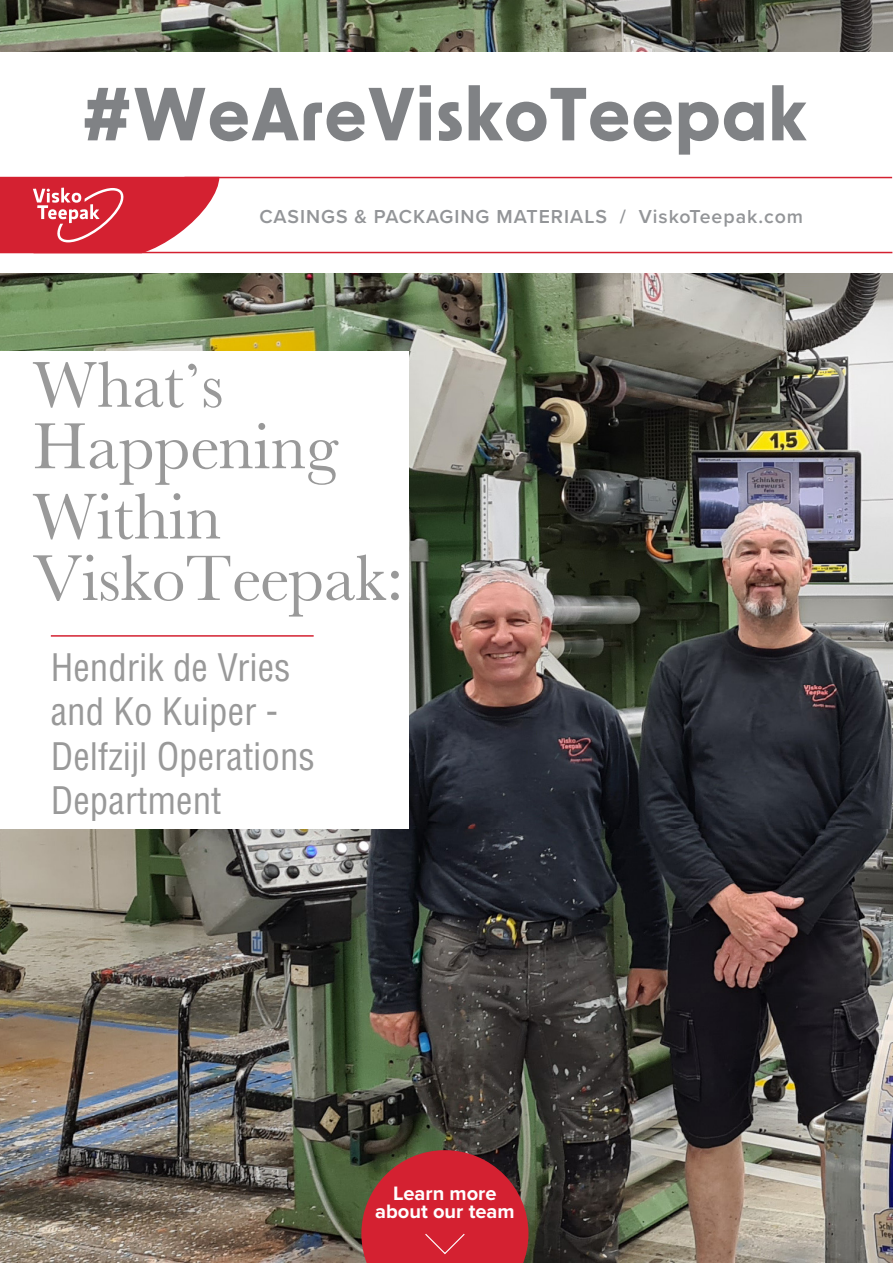
<style>
.page{position:relative;width:893px;height:1263px;background:#fff}
.page>*{position:absolute;margin:0;border:0;box-sizing:border-box;transform-origin:0 0}
.t1{font:67.65px "New Athena Unicode";color:#999}
.t2{font:condensed 37.05px/44.4px "Helvetica";color:#999}
.sub_healdine_1{font:700 20.1px "Proxima Nova";color:#fff}
.t3{font:600 19.5px "Proxima Nova";letter-spacing:.05em;color:#939598}
</style>
<div class="page">
<img style="left:409px;top:350px;width:484px;height:479px">
<img style="left:0;top:274px;width:893px;height:76px">
<img style="left:0;top:0;width:893px;height:51px">
<img style="left:0;top:829px;width:893px;height:434px">
<svg style="left:361px;top:1150px;width:167px;height:113px;background:#bb2832"></svg>
<hr style="left:51px;top:635px;width:263px;height:2px;background:#d42131">
<svg style="left:0;top:177px;width:219px;height:76px;background:#db4754"></svg>
<hr style="left:185px;top:177px;width:707px;height:1px;background:#d42131">
<hr style="left:34px;top:252px;width:858px;height:1px;background:#d42131">
<svg style="left:85px;top:88px;width:329px;height:53px"></svg>
<svg style="left:420px;top:85px;width:11px;height:55px"></svg>
<svg style="left:439px;top:102px;width:23px;height:39px"></svg>
<svg style="left:469px;top:85px;width:203px;height:56px"></svg>
<svg style="left:679px;top:102px;width:85px;height:53px"></svg>
<svg style="left:772px;top:85px;width:35px;height:55px"></svg>
<p class="t3" style="left:259px;top:202px;width:545px">CASINGS &amp; PACKAGING MATERIALS / ViskoTeepak.com</p>
<p class="t1" style="left:33px;top:341px;width:192px">What’s</p>
<p class="t1" style="left:33px;top:403px;width:307px">Happening</p>
<p class="t1" style="left:33px;top:473px;width:190px">Within</p>
<p class="t1" style="left:33px;top:534px;width:372px">ViskoTeepak:</p>
<p class="t2" style="left:51px;top:645px;width:266px">Hendrik de Vries and Ko Kuiper -<br>Delfzijl Operations<br>Department</p>
<p class="sub_healdine_1" style="left:393px;top:1179px;width:105px">Learn more</p>
<p class="sub_healdine_1" style="left:375px;top:1197px;width:141px">about our team</p>
</div>
